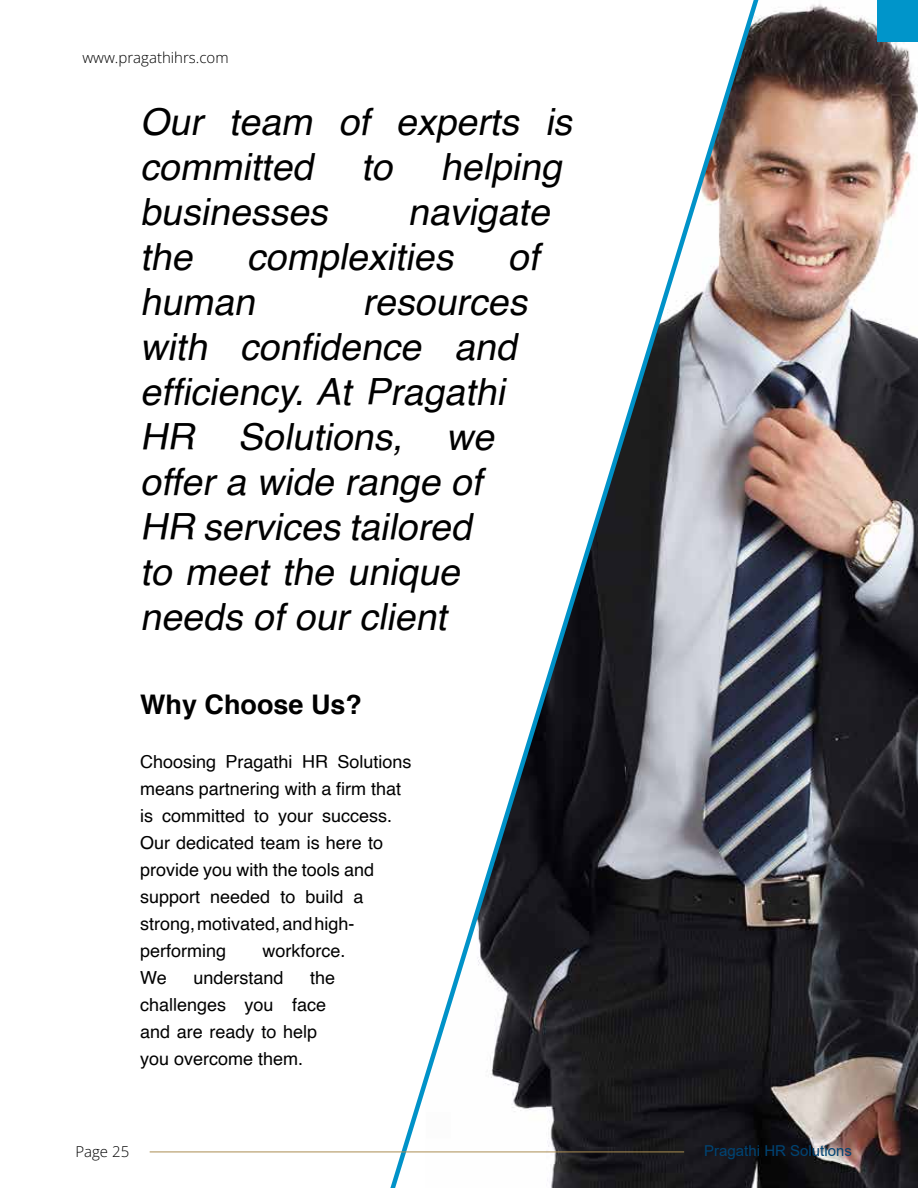
<style>
.page{position:relative;width:918px;height:1188px;background:#fff}
.page>*{position:absolute;margin:0;border:0;box-sizing:border-box;transform-origin:0 0}
.t1{font:italic 37.5px/45px "Helvetica";color:#000}
.t2{font:700 27px "Helvetica";color:#000}
.t3{font:18px/27px "Helvetica";color:#000}
.t4{font:300 15px "Open Sans";color:#000}
.t5{font:15px "Arial";color:#004474}
</style>
<div class="page">
<img style="left:381px;top:0;width:537px;height:1188px">
<hr style="left:150px;top:1152px;width:534px;height:1px;background:#aa8d52">
<div style="left:877px;top:0;width:41px;height:42px;background:#0095ca"></div>
<p class="t4" style="left:82px;top:47px;width:148px">www.pragathihrs.com</p>
<h1 class="t1" style="left:140px;top:101px;width:444px">Our team of experts is committed to helping businesses</h1>
<h1 class="t1" style="left:140px;top:191px;width:422px;text-indent:268px">navigate the complexities of human</h1>
<h1 class="t1" style="left:140px;top:281px;width:399px;text-indent:222px">resources with confidence and efficiency.At Pragathi<br>HR Solutions, we offera wide range of<br>HR servicestailored<br>to meet the unique needsofourclient</h1>
<h2 class="t2" style="left:140px;top:682px;width:224px">Why Choose Us?</h2>
<p class="t3" style="left:140px;top:748px;width:273px">Choosing Pragathi HR Solutions means partnering with a firm that is committed to your success.<br>Our dedicated team is here to provide you with the tools and support needed to build a strong, motivated, and high&shy;performing</p>
<p class="t3" style="left:263px;top:937px;width:85px">workforce.</p>
<p class="t3" style="left:140px;top:964px;width:196px;text-indent:170px">the challenges you face and are ready to help you overcome them.</p>
<p class="t3" style="left:140px;top:964px;width:28px">We</p>
<p class="t3" style="left:193px;top:964px;width:92px">understand</p>
<p class="t4" style="left:75px;top:1141px;width:55px">Page 25</p>
<p class="t5" style="left:704px;top:1141px;width:149px">Pragathi HR Solutions</p>
</div>
